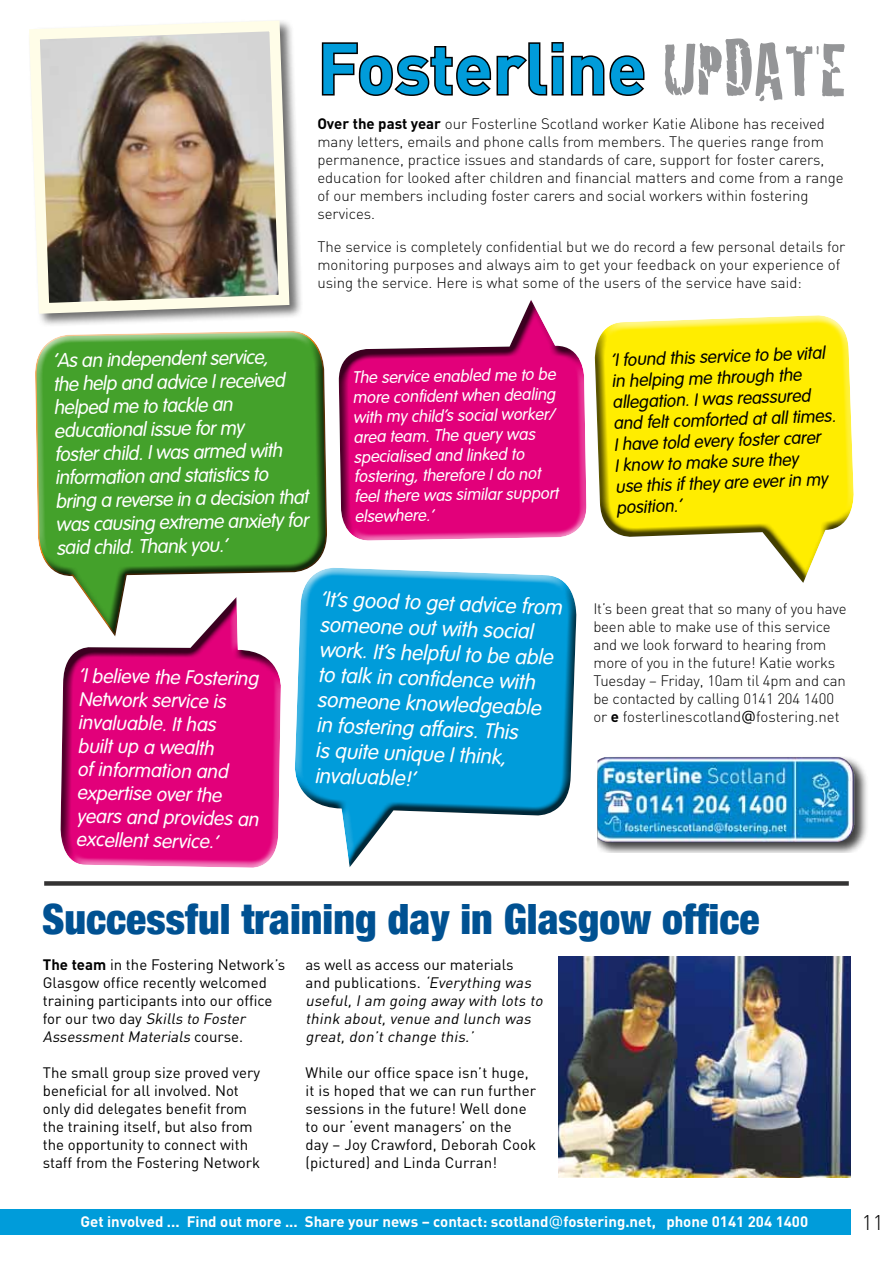
<style>
.page{position:relative;width:893px;height:1263px;background:#fff}
.page>*{position:absolute;margin:0;border:0;box-sizing:border-box;transform-origin:0 0}
.t1{font:700 70.5px "DIN";color:#009cda}
.t2{font:900 condensed 41.7px "Helvetica Neue";color:#005192}
.t3{font:italic 300 21px/25.2px "VAG Rounded";color:#fff}
.t4{font:300 21px "DIN";color:#000}
.t5{font:italic 300 19.5px/23.4px "VAG Rounded";color:#fff}
.t6{font:italic 300 17.55px/21px "VAG Rounded";color:#000}
.t7{font:italic 300 16.5px/19.8px "VAG Rounded";color:#fff}
.t8{font:300 15px/18px "DIN";color:#000}
.t9{font:15px/18px "DIN";color:#000}
.t10{font:700 15px "DIN";color:#fff}
.t11{font:italic 15px/18px "DIN";color:#000}
.s1{font-family:"Cracked";font-weight:400;font-size:77.4px;color:#949597}
.s2{font-weight:700}
.s3{font-family:"Verdana";font-weight:400}
.s4{font-style:italic}
.s5{font-style:normal}
</style>
<div class="page">
<div style="left:0;top:1209px;width:850px;height:26px;background:#009cda"></div>
<div style="left:27px;top:19px;width:276px;height:309px;background:#000;opacity:.57"></div>
<img style="left:27px;top:19px;width:268px;height:300px">
<svg style="left:321px;top:42px;width:324px;height:54px"></svg>
<div style="left:598px;top:755px;width:271px;height:98px;background:#000;opacity:.75"></div>
<img style="left:598px;top:757px;width:256px;height:85px">
<img style="left:558px;top:957px;width:293px;height:221px">
<div style="left:44px;top:881px;width:805px;height:5px;background:#343333"></div>
<svg style="left:33px;top:327px;width:279px;height:12px"></svg>
<svg style="left:35px;top:339px;width:292px;height:254px;background:#52a43a"></svg>
<svg style="left:75px;top:862px;width:192px;height:6px"></svg>
<svg style="left:60px;top:593px;width:221px;height:269px;fill:#e2007a"></svg>
<svg style="left:351px;top:534px;width:219px;height:7px"></svg>
<svg style="left:338px;top:300px;width:249px;height:234px;fill:#e2007a"></svg>
<svg style="left:289px;top:565px;width:244px;height:28px"></svg>
<svg style="left:290px;top:575px;width:287px;height:292px;fill:#009cda"></svg>
<svg style="left:635px;top:315px;width:202px;height:7px"></svg>
<svg style="left:594px;top:322px;width:260px;height:261px;fill:#ffed00"></svg>
<h1 class="t1" style="left:317px;top:22px;width:530px">Fosterline <span class="s1">update</span></h1>
<p class="t8" style="left:317px;top:114px;width:528px"><span class="s2">Over the past year</span> our Fosterline Scotland worker Katie Alibone has received many letters, emails and phone calls from members. The queries range from permanence, practice issues and standards of care, support for foster carers, education for looked after children and financial matters and come from a range of our members including foster carers and social workers within fostering services.</p>
<p class="t8" style="left:317px;top:237px;width:530px">The service is completely confidential but we do record a few personal details for monitoring purposes and always aim to get your feedback on your experience of using the service. Here is what some of the users of the service have said:</p>
<p class="t5" style="left:53px;top:349px;width:255px;rotate:-1deg">‘As an independent service,<br>the help and advice I received helped me to tackle an educational issue for my<br>foster child. I was armed with information and statistics to bring a reverse in a decision that was causing extreme anxiety for said child. Thank you.’</p>
<p class="t7" style="left:352px;top:368px;width:206px;rotate:-1deg">The service enabled me to be more confi dent when dealing with my child’s social worker/ area team. The query was specialised and linked to fostering, therefore I do not feel there was similar support elsewhere.’</p>
<h3 class="t5" style="left:79px;top:664px;width:184px;rotate:1deg">‘I believe the Fostering<br>Network service is invaluable. It has<br>built up a wealth<br>of information and expertise over the years and provides an excellent service.’</h3>
<h3 class="t3" style="left:321px;top:586px;width:243px;rotate:2deg">‘It’s good to get advice from someone out with social work. It’s helpful to be able to talk in confi dence with someone knowledgeable in fostering affairs. This<br>is quite unique I think, invaluable!’</h3>
<p class="t6" style="left:611px;top:350px;width:224px;rotate:-2deg">‘I found this service to be vital in helping me through the allegation. I was reassured and felt comforted at all times.<br>I have told every foster carer<br>I know to make sure they<br>use this if they are ever in my position.’</p>
<p class="t8" style="left:593px;top:600px;width:255px">It’s been great that so many of you have been able to make use of this service and we look forward to hearing from more of you in the future! Katie works Tuesday – Friday, 10am til 4pm and can be contacted by calling 0141 204 1400 or <span class="s2">e</span> fosterlinescotland<span class="s3">@</span>fostering.net</p>
<h2 class="t2" style="left:42px;top:893px;width:719px">Successful training day in Glasgow office</h2>
<p class="t9" style="left:43px;top:956px;width:244px"><span class="s2">The team</span> in the Fostering Network’s Glasgow office recently welcomed training participants into our office fo r o u r two d a y <span class="s4">Skills to Foster AssessmentMaterials</span> c o u rs e .</p>
<p class="t9" style="left:43px;top:1064px;width:219px">The small group size proved very beneficial for all involved. Not only did delegates benefit from the training itself, but also from the opportunity to connect with staff from the Fostering Network</p>
<p class="t11" style="left:305px;top:955px;width:242px"><span class="s5">as well as access our materials<br>and publications.</span> ‘Everything was useful,Iam going away with lots to think about,venue and lunch was great,don’tchange this.’</p>
<p class="t9" style="left:305px;top:1063px;width:232px">While our office space isn’t huge, it is hoped that we can run further sessions in the future! Well done to our ‘event managers’ on the day – Joy Crawford, Deborah Cook (pictured) and Linda Curran!</p>
<p class="t10" style="left:666px;top:1211px;width:143px">phone 0141 204 1400</p>
<h3 class="t4" style="left:862px;top:1209px;width:23px">11</h3>
<p class="t10" style="left:86px;top:1211px;width:718px">Get involved ... Find out more ... Share your news – contact scotland<span class="s3">@</span>fostering.net, phone 0141 204 1400</p>
<p class="t10" style="left:80px;top:1211px;width:408px">Get involved . . Find out more . Share your news – contact:</p>
</div>
